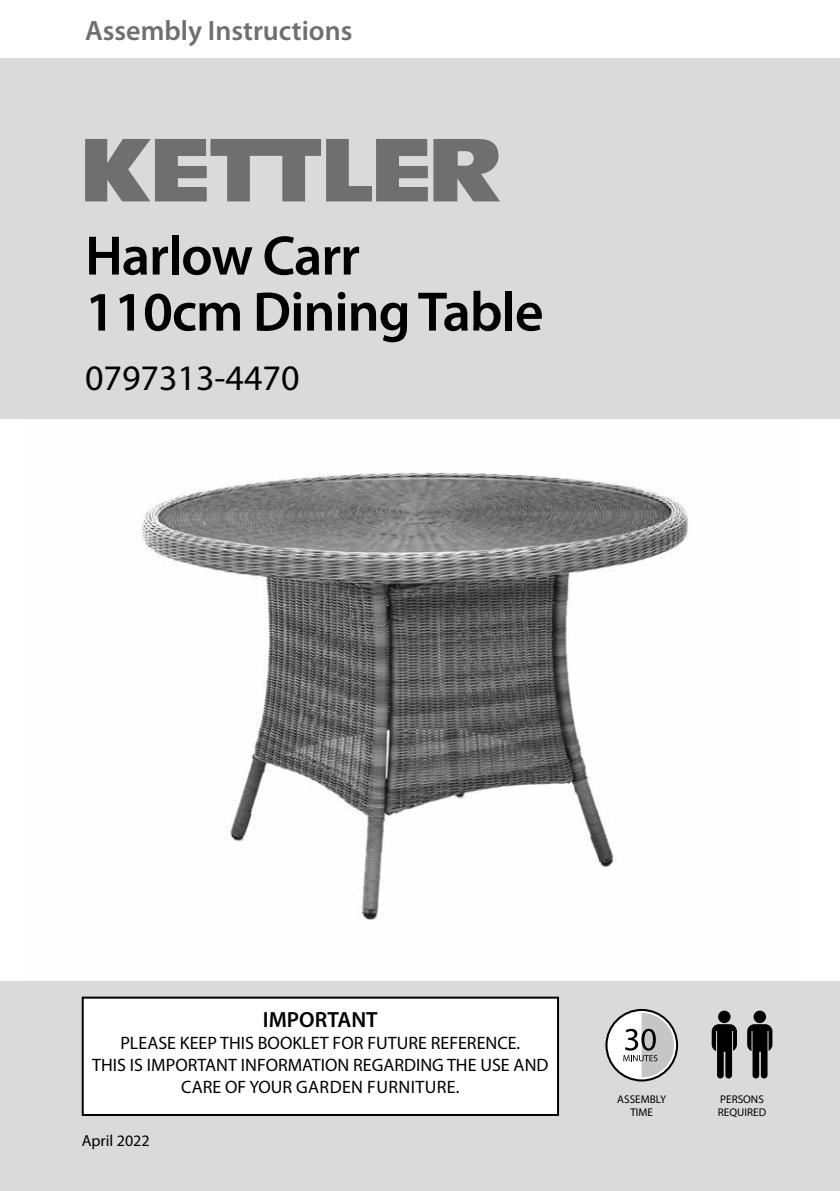
<style>
.page{position:relative;width:840px;height:1191px;background:#fff}
.page>*{position:absolute;margin:0;border:0;box-sizing:border-box;transform-origin:0 0}
.t1{font:600 56px/56px "Myriad Pro";letter-spacing:-.02em;color:#000}
.t2{font:36px "Myriad Pro";color:#000}
.t3{font:600 28px "Myriad Pro";color:#706f6f}
.t4{font:600 22px "Myriad Pro";color:#000}
.t5{font:18px/22px "Myriad Pro";color:#000;text-align:center}
.t6{font:16px "Myriad Pro";color:#000}
.t7{font:11.2px/13.4px "Myriad Pro";color:#000;text-align:center}
</style>
<div class="page">
<img style="left:25px;top:418px;width:772px;height:502px">
<div style="left:0;top:4px;width:839px;height:414px;background:#dadada"></div>
<div style="left:0;top:0;width:839px;height:58px;background:#fff"></div>
<svg style="left:433px;top:139px;width:67px;height:62px"></svg>
<svg style="left:85px;top:139px;width:342px;height:62px"></svg>
<div style="left:0;top:981px;width:839px;height:210px;background:#dadada"></div>
<div style="left:83px;top:997px;width:474px;height:118px;background:#fff"></div>
<div style="left:82px;top:996px;width:476px;height:120px;border:2px solid #000"></div>
<div style="left:753px;top:1010px;width:12px;height:13px;background:#000;border-radius:50%"></div>
<svg style="left:747px;top:1024px;width:25px;height:54px"></svg>
<svg style="left:717px;top:1010px;width:13px;height:13px"></svg>
<svg style="left:711px;top:1024px;width:25px;height:54px"></svg>
<svg style="left:605px;top:1009px;width:72px;height:72px"></svg>
<h3 class="t3" style="left:85px;top:13px;width:269px">Assembly Instructions</h3>
<h1 class="t1" style="left:85px;top:226px;width:460px">Harlow Carr<br>110cm Dining Table</h1>
<h2 class="t2" style="left:85px;top:356px;width:216px">0797313-4470</h2>
<p class="t4" style="left:263px;top:1005px;width:116px">IMPORTANT</p>
<p class="t5" style="left:92px;top:1031px;width:457px">PLEASE KEEP THIS BOOKLET FOR FUTURE REFERENCE.<br>THIS IS IMPORTANT INFORMATION REGARDING THE USE AND<br>CARE OF YOUR GARDEN FURNITURE.</p>
<p class="t6" style="left:82px;top:1131px;width:69px">April 2022</p>
<p class="t7" style="left:617px;top:1092px;width:50px">ASSEMBLY<br>TIME</p>
<p class="t7" style="left:717px;top:1092px;width:50px;text-align:left">PERSONS<br>REQUIRED</p>
</div>
